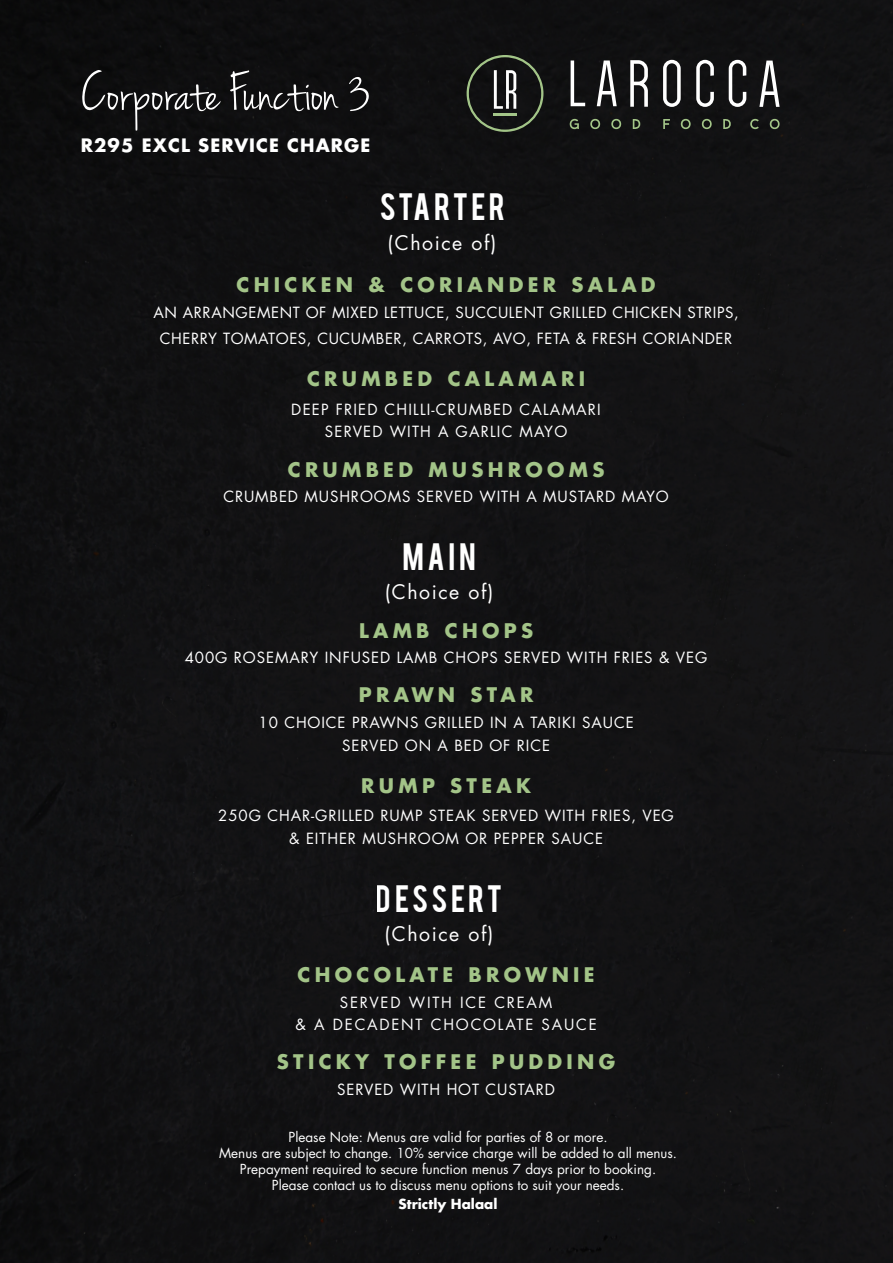
<style>
.page{position:relative;width:893px;height:1263px;background:#121213}
.page>*{position:absolute;margin:0;border:0;box-sizing:border-box;transform-origin:0 0}
.t1{font:57px "Jenna Sue";color:#fff}
.t2{font:30px "Bebas";letter-spacing:.1em;color:#fff}
.t3{font:700 19.65px "Futura LT";letter-spacing:.22em;color:#a3c488}
.t4{font:19.5px "Futura LT";letter-spacing:.08em;color:#fff}
.t5{font:700 18px "Futura LT";letter-spacing:.06em;color:#fff}
.t6{font:15px "Futura LT";letter-spacing:.06em;color:#fff}
.t7{font:15px/25.8px "Futura LT";letter-spacing:.04em;color:#fff;text-align:center}
.t8{font:15px "Futura LT";letter-spacing:.08em;color:#fff}
.t9{font:15px "Futura LT";letter-spacing:.12em;color:#fff}
.t10{font:13.5px "Futura LT";color:#fff}
.t11{font:700 13.5px "Futura LT";color:#fff}
</style>
<div class="page">
<svg style="left:570px;top:119px;width:9px;height:10px"></svg>
<svg style="left:590px;top:119px;width:11px;height:10px"></svg>
<svg style="left:611px;top:119px;width:11px;height:10px"></svg>
<svg style="left:633px;top:119px;width:7px;height:10px"></svg>
<svg style="left:663px;top:119px;width:7px;height:10px"></svg>
<svg style="left:680px;top:119px;width:11px;height:10px"></svg>
<svg style="left:701px;top:119px;width:11px;height:10px"></svg>
<svg style="left:723px;top:119px;width:8px;height:10px"></svg>
<svg style="left:750px;top:119px;width:9px;height:10px"></svg>
<svg style="left:769px;top:119px;width:11px;height:10px"></svg>
<svg style="left:571px;top:61px;width:14px;height:45px"></svg>
<svg style="left:597px;top:61px;width:20px;height:45px"></svg>
<svg style="left:630px;top:60px;width:18px;height:47px"></svg>
<svg style="left:663px;top:60px;width:18px;height:47px"></svg>
<svg style="left:696px;top:60px;width:18px;height:47px"></svg>
<svg style="left:729px;top:60px;width:17px;height:47px"></svg>
<svg style="left:759px;top:61px;width:21px;height:46px"></svg>
<svg style="left:467px;top:55px;width:76px;height:77px"></svg>
<p class="t1" style="left:81px;top:60px;width:291px">Corporate Function 3</p>
<p class="t5" style="left:81px;top:133px;width:291px">R295 EXCL SERVICE CHARGE</p>
<h2 class="t2" style="left:379px;top:185px;width:128px">STARTER</h2>
<h3 class="t4" style="left:388px;top:230px;width:110px">(Choice of)</h3>
<p class="t3" style="left:236px;top:272px;width:421px">CHICKEN &amp; CORIANDER SALAD</p>
<p class="t7" style="left:153px;top:300px;width:587px">AN ARRANGEMENT OF MIXED LETTUCE, SUCCULENT GRILLED CHICKEN STRIPS,<br>CHERRY TOMATOES, CUCUMBER, CARROTS, AVO, FETA &amp; FRESH CORIANDER</p>
<p class="t3" style="left:307px;top:366px;width:280px">CRUMBED CALAMARI</p>
<p class="t8" style="left:291px;top:400px;width:311px">DEEP FRIED CHILLI-CRUMBED CALAMARI</p>
<p class="t8" style="left:325px;top:422px;width:244px">SERVED WITH A GARLIC MAYO</p>
<p class="t3" style="left:288px;top:456px;width:318px">CRUMBED MUSHROOMS</p>
<p class="t6" style="left:223px;top:487px;width:447px">CRUMBED MUSHROOMS SERVED WITH A MUSTARD MAYO</p>
<h2 class="t2" style="left:402px;top:534px;width:75px">MAIN</h2>
<h3 class="t4" style="left:385px;top:579px;width:110px">(Choice of)</h3>
<p class="t3" style="left:359px;top:617px;width:175px">LAMB CHOPS</p>
<p class="t6" style="left:185px;top:648px;width:524px">400G ROSEMARY INFUSED LAMB CHOPS SERVED WITH FRIES &amp; VEG</p>
<p class="t3" style="left:359px;top:682px;width:176px">PRAWN STAR</p>
<p class="t6" style="left:259px;top:713px;width:377px">10 CHOICE PRAWNS GRILLED IN A TARIKI SAUCE</p>
<p class="t6" style="left:342px;top:736px;width:209px">SERVED ON A BED OF RICE</p>
<p class="t3" style="left:361px;top:772px;width:171px">RUMP STEAK</p>
<p class="t6" style="left:218px;top:806px;width:457px">250G CHAR-GRILLED RUMP STEAK SERVED WITH FRIES, VEG</p>
<p class="t6" style="left:289px;top:829px;width:315px">&amp; EITHER MUSHROOM OR PEPPER SAUCE</p>
<h2 class="t2" style="left:376px;top:876px;width:128px">DESSERT</h2>
<h3 class="t4" style="left:385px;top:921px;width:110px">(Choice of)</h3>
<p class="t3" style="left:298px;top:961px;width:299px">CHOCOLATE BROWNIE</p>
<p class="t9" style="left:340px;top:992px;width:214px">SERVED WITH ICE CREAM</p>
<p class="t9" style="left:296px;top:1015px;width:303px">&amp; A DECADENT CHOCOLATE SAUCE</p>
<p class="t3" style="left:277px;top:1048px;width:340px">STICKY TOFFEE PUDDING</p>
<p class="t6" style="left:337px;top:1079px;width:219px">SERVED WITH HOT CUSTARD</p>
<p class="t10" style="left:289px;top:1128px;width:320px">Please Note: Menus are valid for parties of 8 or more.</p>
<p class="t10" style="left:219px;top:1144px;width:459px">Menus are subject to change. 10% service charge will be added to all menus.</p>
<p class="t10" style="left:240px;top:1160px;width:418px">Prepayment required to secure function menus 7 days prior to booking.</p>
<p class="t10" style="left:272px;top:1176px;width:354px">Please contact us to discuss menu options to suit your needs.</p>
<p class="t11" style="left:399px;top:1195px;width:100px">Strictly Halaal</p>
</div>
